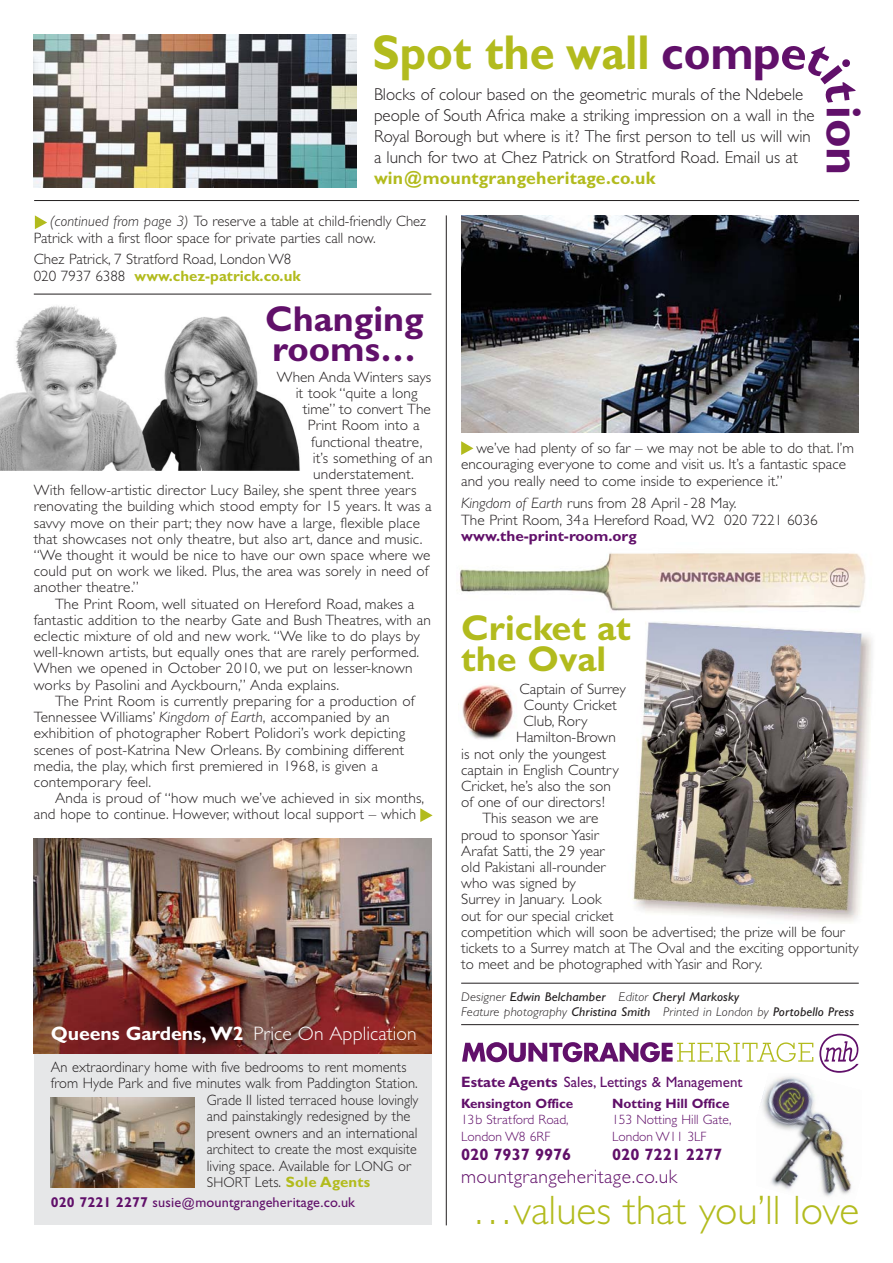
<style>
.page{position:relative;width:893px;height:1263px;background:#fff}
.page>*{position:absolute;margin:0;border:0;box-sizing:border-box;transform-origin:0 0}
.t1{font:700 49.2px "Gill Sans";letter-spacing:-.005em;color:#b2bb1d;scale:.92 1}
.t2{font:700 49.2px "Gill Sans";color:#61106a;scale:.96 1}
.t3{font:300 41.25px "Gill Sans";color:#b2bb1d}
.t4{font:700 36px/31.5px "Gill Sans";color:#b2bb1d}
.t5{font:700 36px/30px "Gill Sans";color:#61106a}
.t6{font:300 19.5px "Gill Sans";letter-spacing:.005em;color:#fff}
.t7{font:300 19.5px "Gill Sans";letter-spacing:.02em;color:#61106a}
.t8{font:700 18px "Gill Sans";letter-spacing:.01em;color:#b2bb1d}
.t9{font:300 17.25px/21px "Gill Sans";color:#231f20}
.t10{font:700 16.5px "Gill Sans";color:#61106a}
.t11{font:300 15px/17.2px "Gill Sans";letter-spacing:.005em;color:#231f20}
.t12{font:300 15px "Gill Sans";letter-spacing:.005em;color:#231f20;scale:.96 1}
.t13{font:300 15px "Gill Sans";letter-spacing:.005em;color:#231f20;scale:.93 1}
.t14{font:15px "Gill Sans";color:#61106a}
.t15{font:700 15px "Gill Sans";color:#61106a}
.t16{font:700 15px "Gill Sans";letter-spacing:.01em;color:#b2bb1d}
.t17{font:14.25px "Gill Sans";letter-spacing:.01em;color:#61106a}
.t18{font:300 13.5px/16.5px "Gill Sans";color:#61106a}
.t19{font:700 13.5px "Gill Sans";color:#61106a}
.t20{font:italic 12.75px/14.2px "Gill Sans";letter-spacing:.01em;color:#231f20;scale:1.05 1}
.s1{color:#61106a}
.s2{font-style:italic}
.s3{font-weight:700;color:#b2bb1d}
.s4{font-weight:700}
.s5{font-size:14.25px}
.s6{font-weight:300;font-size:14.25px;color:#231f20}
.s7{font-weight:300;color:#231f20}
.s8{font-size:12.75px}
.s9{font-weight:300}
</style>
<div class="page">
<div style="left:34px;top:1051px;width:397px;height:173px;background:#e6e7e8"></div>
<hr style="left:446px;top:215px;width:1px;height:1010px;background:#231f20">
<svg style="left:819px;top:1034px;width:40px;height:39px"></svg>
<svg style="left:462px;top:1042px;width:351px;height:20px"></svg>
<img style="left:761px;top:1076px;width:91px;height:121px">
<hr style="left:34px;top:200px;width:825px;height:1px;background:#231f20">
<hr style="left:461px;top:1024px;width:398px;height:1px;background:#231f20">
<hr style="left:461px;top:983px;width:398px;height:1px;background:#231f20">
<img style="left:34px;top:35px;width:323px;height:153px">
<img style="left:461px;top:215px;width:398px;height:217px">
<img style="left:0;top:306px;width:300px;height:165px">
<img style="left:632px;top:622px;width:240px;height:300px">
<img style="left:34px;top:838px;width:397px;height:215px">
<img style="left:51px;top:1098px;width:144px;height:89px">
<svg style="left:420px;top:808px;width:13px;height:14px"></svg>
<svg style="left:35px;top:215px;width:12px;height:14px"></svg>
<hr style="left:34px;top:294px;width:397px;height:1px;background:#231f20">
<img style="left:462px;top:685px;width:51px;height:55px">
<img style="left:460px;top:553px;width:406px;height:58px">
<svg style="left:461px;top:441px;width:12px;height:14px"></svg>
<h1 class="t1" style="left:373px;top:23px;width:445px">Spot the wall <span class="s1">comp</span></h1>
<p class="t9" style="left:374px;top:83px;width:442px">Blocks of colour based on the geometric murals of the Ndebele people of South Africa make a striking impression on a wall in the Royal Borough but where is it? The first person to tell us will win a lunch for two at Chez Patrick on Stratford Road. Email us at</p>
<p class="t8" style="left:374px;top:167px;width:283px">win@mountgrangeheritage.co.uk</p>
<p class="t11" style="left:34px;top:213px;width:394px;text-indent:16px"><span class="s2">(continued from page 3)</span> To reserve a table at child-friendly Chez<br>Patrick with a first floor space for private parties call now.</p>
<p class="t11" style="left:34px;top:250px;width:268px">Chez Patrick, 7 Stratford Road, London W8<br>020 7937 6388 <span class="s3">www.chez-patrick.co.uk</span></p>
<h1 class="t2" style="left:872px;top:106px;width:74px;rotate:90deg">ion</h1>
<h3 class="t5" style="left:265px;top:304px;width:160px">Changing rooms…</h3>
<p class="t11" style="left:277px;top:368px;width:156px">When Anda Winters says</p>
<p class="t11" style="left:296px;top:384px;width:123px">it took “quite a long</p>
<p class="t11" style="left:303px;top:401px;width:129px">time” to convert The</p>
<p class="t11" style="left:308px;top:417px;width:113px">Print Room into a</p>
<p class="t11" style="left:311px;top:433px;width:113px">functional theatre,</p>
<p class="t11" style="left:313px;top:449px;width:121px">it’s something of an</p>
<p class="t11" style="left:313px;top:465px;width:102px">understatement.</p>
<p class="t11" style="left:34px;top:482px;width:384px">With fellow-artistic director Lucy Bailey, she spent three years</p>
<p class="t11" style="left:34px;top:498px;width:399px">renovating the building which stood empty for 15 years. It was a</p>
<p class="t11" style="left:34px;top:514px;width:388px">savvy move on their part; they now have a large, flexible place</p>
<p class="t11" style="left:34px;top:530px;width:390px">that showcases not only theatre, but also art, dance and music.</p>
<p class="t11" style="left:34px;top:546px;width:398px">“We thought it would be nice to have our own space where we</p>
<p class="t11" style="left:34px;top:563px;width:396px">could put on work we liked. Plus, the area was sorely in need of</p>
<p class="t11" style="left:34px;top:579px;width:106px">another theatre.”</p>
<p class="t11" style="left:55px;top:595px;width:361px">The Print Room, well situated on Hereford Road, makes a</p>
<p class="t11" style="left:34px;top:611px;width:399px">fantastic addition to the nearby Gate and Bush Theatres, with an</p>
<p class="t11" style="left:34px;top:627px;width:388px">eclectic mixture of old and new work. “We like to do plays by</p>
<p class="t11" style="left:34px;top:644px;width:387px">well-known artists, but equally ones that are rarely performed.</p>
<p class="t11" style="left:34px;top:660px;width:380px">When we opened in October 2010, we put on lesser-known</p>
<p class="t11" style="left:34px;top:676px;width:307px">works by Pasolini and Ayckbourn,” Anda explains.</p>
<p class="t11" style="left:55px;top:692px;width:361px">The Print Room is currently preparing for a production of</p>
<p class="t11" style="left:34px;top:708px;width:357px">Tennessee Williams’ <span class="s2">Kingdom of Earth</span>, accompanied by an</p>
<p class="t11" style="left:34px;top:725px;width:373px">exhibition of photographer Robert Polidori’s work depicting</p>
<p class="t11" style="left:34px;top:741px;width:372px">scenes of post-Katrina New Orleans. By combining different</p>
<p class="t11" style="left:34px;top:757px;width:346px">media, the play, which first premiered in 1968, is given a</p>
<p class="t11" style="left:34px;top:773px;width:119px">contemporary feel.</p>
<p class="t11" style="left:55px;top:789px;width:371px">Anda is proud of “how much we’ve achieved in six months,</p>
<p class="t11" style="left:34px;top:806px;width:384px">and hope to continue. However, without local support – which</p>
<h3 class="t6" style="left:51px;top:1022px;width:367px"><span class="s4">Queens Gardens, W2</span> Price On Application</h3>
<p class="t12" style="left:51px;top:1058px;width:372px">An extraordinary home with five bedrooms to rent moments</p>
<p class="t12" style="left:51px;top:1075px;width:384px">from Hyde Park and five minutes walk from Paddington Station.</p>
<p class="t13" style="left:207px;top:1091px;width:229px">Grade II listed terraced house lovingly</p>
<p class="t12" style="left:207px;top:1108px;width:214px">and painstakingly redesigned by the</p>
<p class="t11" style="left:207px;top:1124px;width:212px">present owners and an international</p>
<p class="t13" style="left:207px;top:1141px;width:227px">architect to create the most exquisite</p>
<p class="t11" style="left:207px;top:1157px;width:206px">living space. Available for <span class="s5">LONG</span> or</p>
<p class="t16" style="left:207px;top:1173px;width:165px"><span class="s6">SHORT</span> <span class="s7">Lets.</span> Sole Agents</p>
<p class="t17" style="left:51px;top:1194px;width:306px"><span class="s4">020 7221 2277</span> susie<span class="s8">@</span>mountgrangeheritage.co.uk</p>
<p class="t11" style="left:461px;top:440px;width:394px;line-height:16.2px;text-indent:15px">we’ve had plenty of so far – we may not be able to do that. I’m encouraging everyone to come and visit us. It’s a fantastic space and you really need to come inside to experience it.”</p>
<p class="t11" style="left:461px;top:495px;width:358px;line-height:16.5px"><span class="s2">Kingdom of Earth</span> runs from 28 April - 28 May.<br>The Print Room, 34a Hereford Road, W2 020 7221 6036</p>
<p class="t15" style="left:461px;top:527px;width:177px">www.the-print-room.org</p>
<h3 class="t4" style="left:461px;top:612px;width:171px">Cricket at the Oval</h3>
<p class="t11" style="left:519px;top:680px;width:108px">Captain of Surrey</p>
<p class="t11" style="left:524px;top:696px;width:94px">County Cricket</p>
<p class="t11" style="left:524px;top:712px;width:65px">Club, Rory</p>
<p class="t11" style="left:516px;top:729px;width:101px">Hamilton-Brown</p>
<p class="t11" style="left:461px;top:745px;width:146px">is not only the youngest</p>
<p class="t11" style="left:461px;top:761px;width:159px">captain in English Country</p>
<p class="t11" style="left:461px;top:777px;width:151px">Cricket, he’s also the son</p>
<p class="t11" style="left:461px;top:793px;width:145px">of one of our directors!</p>
<p class="t11" style="left:482px;top:810px;width:117px">This season we are</p>
<p class="t11" style="left:461px;top:826px;width:139px">proud to sponsor Yasir</p>
<p class="t11" style="left:461px;top:842px;width:145px">Arafat Satti, the 29 year</p>
<p class="t11" style="left:461px;top:858px;width:146px">old Pakistani all-rounder</p>
<p class="t11" style="left:461px;top:874px;width:116px">who was signed by</p>
<p class="t11" style="left:461px;top:891px;width:142px">Surrey in January. Look</p>
<p class="t11" style="left:461px;top:907px;width:154px">out for our special cricket</p>
<p class="t11" style="left:461px;top:923px;width:385px">competition which will soon be advertised; the prize will be four</p>
<p class="t11" style="left:461px;top:939px;width:399px">tickets to a Surrey match at The Oval and the exciting opportunity</p>
<p class="t11" style="left:461px;top:955px;width:303px">to meet and be photographed with Yasir and Rory.</p>
<p class="t20" style="left:461px;top:990px;width:376px"><span class="s9">Designer</span> Edwin Belchamber <span class="s9">Editor</span> Cheryl Markosky<br><span class="s9">Feature photography</span> Christina Smith <span class="s9">Printed in London by</span> Portobello Press</p>
<p class="t14" style="left:461px;top:1073px;width:283px"><span class="s4">Estate Agents</span> Sales, Lettings &amp; Management</p>
<p class="t19" style="left:461px;top:1095px;width:114px">Kensington Office</p>
<p class="t18" style="left:461px;top:1111px;width:109px">13b Stratford Road,<br>London W8 6RF</p>
<p class="t10" style="left:461px;top:1145px;width:112px">020 7937 9976</p>
<p class="t19" style="left:612px;top:1095px;width:119px">Notting Hill Office</p>
<p class="t18" style="left:612px;top:1111px;width:121px">153 Notting Hill Gate,<br>London W11 3LF</p>
<p class="t10" style="left:612px;top:1145px;width:112px">020 7221 2277</p>
<h3 class="t7" style="left:461px;top:1166px;width:217px">mountgrangeheritage.co.uk</h3>
<h2 class="t3" style="left:472px;top:1187px;width:389px">…values that you’ll love</h2>
</div>
